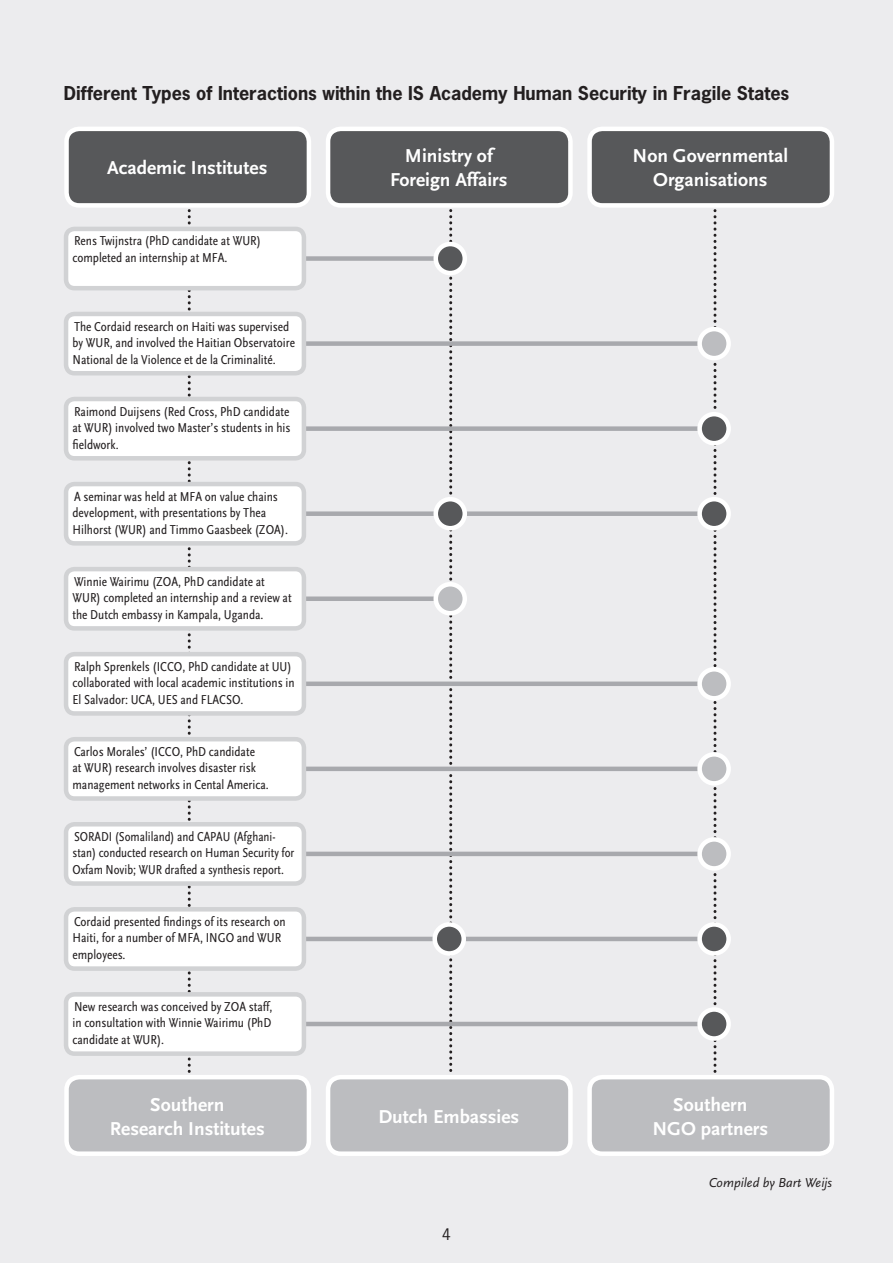
<style>
.page{position:relative;width:893px;height:1263px;background:#ececee}
.page>*{position:absolute;margin:0;border:0;box-sizing:border-box;transform-origin:0 0}
.t1{font:700 19.5px "Scala Sans LF";color:#fff}
.t2{font:700 18px "News Gothic";color:#231f20}
.basis{font:15px "News Gothic";color:#231f20}
.plat{font:13.5px/16.5px "Scala Sans Regular Con";color:#231f20}
.t3{font:italic 13.5px "Scala Sans";color:#231f20}
</style>
<div class="page">
<svg style="left:449px;top:209px;width:3px;height:863px"></svg>
<svg style="left:713px;top:209px;width:3px;height:864px"></svg>
<svg style="left:188px;top:209px;width:3px;height:864px"></svg>
<div style="left:203px;top:681px;width:508px;height:5px;background:#a8a9ad"></div>
<div style="left:66px;top:654px;width:238px;height:59px;background:#fff;border-radius:9px"></div>
<div style="left:64px;top:652px;width:242px;height:64px;border:4px solid #d1d2d4;border-radius:9px"></div>
<svg style="left:700px;top:669px;width:29px;height:29px"></svg>
<div style="left:697px;top:667px;width:34px;height:33px;border:4px solid #fff;border-radius:50%"></div>
<hr style="left:203px;top:767px;width:508px;height:4px;background:#a8a9ad">
<div style="left:66px;top:739px;width:238px;height:59px;background:#fff;border-radius:9px"></div>
<div style="left:64px;top:737px;width:242px;height:64px;border:4px solid #d1d2d4;border-radius:9px"></div>
<svg style="left:700px;top:754px;width:29px;height:29px"></svg>
<div style="left:697px;top:752px;width:34px;height:34px;border:4px solid #fff;border-radius:50%"></div>
<hr style="left:203px;top:937px;width:508px;height:4px;background:#a8a9ad">
<div style="left:66px;top:909px;width:238px;height:59px;background:#fff;border-radius:9px"></div>
<div style="left:64px;top:907px;width:242px;height:64px;border:4px solid #d1d2d4;border-radius:9px"></div>
<svg style="left:700px;top:924px;width:29px;height:29px"></svg>
<div style="left:697px;top:922px;width:34px;height:34px;border:4px solid #fff;border-radius:50%"></div>
<svg style="left:435px;top:924px;width:29px;height:29px"></svg>
<div style="left:432px;top:922px;width:34px;height:34px;border:4px solid #fff;border-radius:50%"></div>
<hr style="left:203px;top:852px;width:508px;height:4px;background:#a8a9ad">
<div style="left:66px;top:824px;width:238px;height:59px;background:#fff;border-radius:9px"></div>
<div style="left:64px;top:822px;width:242px;height:64px;border:4px solid #d1d2d4;border-radius:9px"></div>
<svg style="left:700px;top:839px;width:29px;height:29px"></svg>
<div style="left:697px;top:837px;width:34px;height:34px;border:4px solid #fff;border-radius:50%"></div>
<hr style="left:203px;top:1022px;width:508px;height:4px;background:#a8a9ad">
<div style="left:66px;top:994px;width:238px;height:60px;background:#fff;border-radius:9px"></div>
<div style="left:64px;top:992px;width:242px;height:64px;border:4px solid #d1d2d4;border-radius:9px"></div>
<svg style="left:700px;top:1009px;width:29px;height:29px"></svg>
<div style="left:697px;top:1007px;width:34px;height:34px;border:4px solid #fff;border-radius:50%"></div>
<div style="left:590px;top:129px;width:242px;height:76px;background:#57585a;border-radius:13px"></div>
<div style="left:587px;top:127px;width:247px;height:81px;border:4px solid #fff;border-radius:13px"></div>
<div style="left:590px;top:1077px;width:242px;height:77px;background:#bcbdc0;border-radius:13px"></div>
<div style="left:587px;top:1075px;width:247px;height:81px;border:4px solid #fff;border-radius:13px"></div>
<div style="left:67px;top:129px;width:242px;height:76px;background:#57585a;border-radius:13px"></div>
<div style="left:64px;top:127px;width:247px;height:81px;border:4px solid #fff;border-radius:13px"></div>
<div style="left:67px;top:1077px;width:242px;height:77px;background:#bcbdc0;border-radius:13px"></div>
<div style="left:64px;top:1075px;width:247px;height:81px;border:4px solid #fff;border-radius:13px"></div>
<div style="left:203px;top:511px;width:508px;height:5px;background:#a8a9ad"></div>
<svg style="left:436px;top:499px;width:29px;height:29px"></svg>
<div style="left:433px;top:497px;width:34px;height:33px;border:4px solid #fff;border-radius:50%"></div>
<svg style="left:700px;top:499px;width:29px;height:29px"></svg>
<div style="left:697px;top:497px;width:34px;height:33px;border:4px solid #fff;border-radius:50%"></div>
<div style="left:66px;top:484px;width:238px;height:59px;background:#fff;border-radius:9px"></div>
<div style="left:64px;top:482px;width:242px;height:64px;border:4px solid #d1d2d4;border-radius:9px"></div>
<div style="left:203px;top:256px;width:244px;height:5px;background:#a8a9ad"></div>
<svg style="left:436px;top:244px;width:29px;height:29px"></svg>
<div style="left:433px;top:242px;width:34px;height:33px;border:4px solid #fff;border-radius:50%"></div>
<div style="left:66px;top:229px;width:238px;height:59px;background:#fff;border-radius:9px"></div>
<div style="left:64px;top:227px;width:242px;height:63px;border:4px solid #d1d2d4;border-radius:9px"></div>
<div style="left:203px;top:426px;width:508px;height:5px;background:#a8a9ad"></div>
<svg style="left:700px;top:414px;width:29px;height:29px"></svg>
<div style="left:697px;top:412px;width:34px;height:33px;border:4px solid #fff;border-radius:50%"></div>
<div style="left:66px;top:399px;width:238px;height:59px;background:#fff;border-radius:9px"></div>
<div style="left:64px;top:397px;width:242px;height:63px;border:4px solid #d1d2d4;border-radius:9px"></div>
<div style="left:203px;top:341px;width:508px;height:5px;background:#a8a9ad"></div>
<svg style="left:700px;top:329px;width:29px;height:29px"></svg>
<div style="left:697px;top:327px;width:34px;height:33px;border:4px solid #fff;border-radius:50%"></div>
<div style="left:66px;top:314px;width:238px;height:59px;background:#fff;border-radius:9px"></div>
<div style="left:64px;top:312px;width:242px;height:63px;border:4px solid #d1d2d4;border-radius:9px"></div>
<div style="left:203px;top:596px;width:241px;height:5px;background:#a8a9ad"></div>
<svg style="left:436px;top:584px;width:29px;height:29px"></svg>
<div style="left:433px;top:582px;width:34px;height:33px;border:4px solid #fff;border-radius:50%"></div>
<div style="left:66px;top:569px;width:238px;height:59px;background:#fff;border-radius:9px"></div>
<div style="left:64px;top:567px;width:242px;height:64px;border:4px solid #d1d2d4;border-radius:9px"></div>
<div style="left:328px;top:129px;width:242px;height:76px;background:#57585a;border-radius:13px"></div>
<div style="left:326px;top:127px;width:247px;height:81px;border:4px solid #fff;border-radius:13px"></div>
<div style="left:328px;top:1077px;width:242px;height:77px;background:#bcbdc0;border-radius:13px"></div>
<div style="left:326px;top:1075px;width:247px;height:81px;border:4px solid #fff;border-radius:13px"></div>
<p class="t2" style="left:64px;top:81px;width:727px">Different Types of Interactions within the IS Academy Human Security in Fragile States</p>
<p class="t1" style="left:107px;top:157px;width:162px">Academic Institutes</p>
<p class="plat" style="left:73px;top:233px;width:190px">Rens Twijnstra (PhD candidate at WUR) completed an internship at MFA.</p>
<p class="plat" style="left:73px;top:318px;width:224px">The Cordaid research on Haiti was supervised by WUR, and involved the Haitian Observatoire<br>National de la Violence et de la Criminalité.</p>
<p class="plat" style="left:73px;top:403px;width:219px;text-align:justify">Raimond Duijsens (Red Cross, PhD candidate at WUR) involved two Master’s students in his fieldwork.</p>
<p class="plat" style="left:73px;top:488px;width:217px">A seminar was held at MFA on value chains development, with presentations by Thea<br>Hilhorst (WUR) and Timmo Gaasbeek (ZOA).</p>
<p class="plat" style="left:73px;top:573px;width:221px">Winnie Wairimu (ZOA, PhD candidate at<br>WUR) completed an internship and a review at the Dutch embassy in Kampala, Uganda.</p>
<p class="plat" style="left:73px;top:658px;width:223px">Ralph Sprenkels (ICCO, PhD candidate at UU) collaborated with local academic institutions in<br>El Salvador: UCA, UES and FLACSO.</p>
<p class="plat" style="left:73px;top:743px;width:198px">Carlos Morales’ (ICCO, PhD candidate<br>at WUR) research involves disaster risk management networks in Cental America.</p>
<p class="plat" style="left:73px;top:828px;width:223px">SORADI (Somaliland) and CAPAU (Afghani&shy;stan) conducted research on Human Security for<br>Oxfam Novib; WUR drafted a synthesis report.</p>
<p class="plat" style="left:73px;top:913px;width:214px">Cordaid presented findings of its research on<br>Haiti, for a number of MFA, INGO and WUR employees.</p>
<p class="plat" style="left:73px;top:998px;width:201px;text-align:justify">New research was conceived by ZOA staff, in consultation with Winnie Wairimu (PhD candidate at WUR).</p>
<p class="t1" style="left:150px;top:1094px;width:76px">Southern</p>
<p class="t1" style="left:110px;top:1118px;width:156px">Research Institutes</p>
<p class="t1" style="left:405px;top:145px;width:89px">Ministry of</p>
<p class="t1" style="left:390px;top:169px;width:119px">Foreign Affairs</p>
<p class="t1" style="left:378px;top:1106px;width:142px">Dutch Embassies</p>
<p class="basis" style="left:442px;top:1224px;width:10px">4</p>
<p class="t1" style="left:632px;top:145px;width:157px">Non Governmental</p>
<p class="t1" style="left:653px;top:169px;width:116px">Organisations</p>
<p class="t1" style="left:673px;top:1094px;width:76px">Southern</p>
<p class="t1" style="left:652px;top:1118px;width:117px">NGO partners</p>
<p class="t3" style="left:709px;top:1176px;width:125px">Compiled by Bart Weijs</p>
</div>
